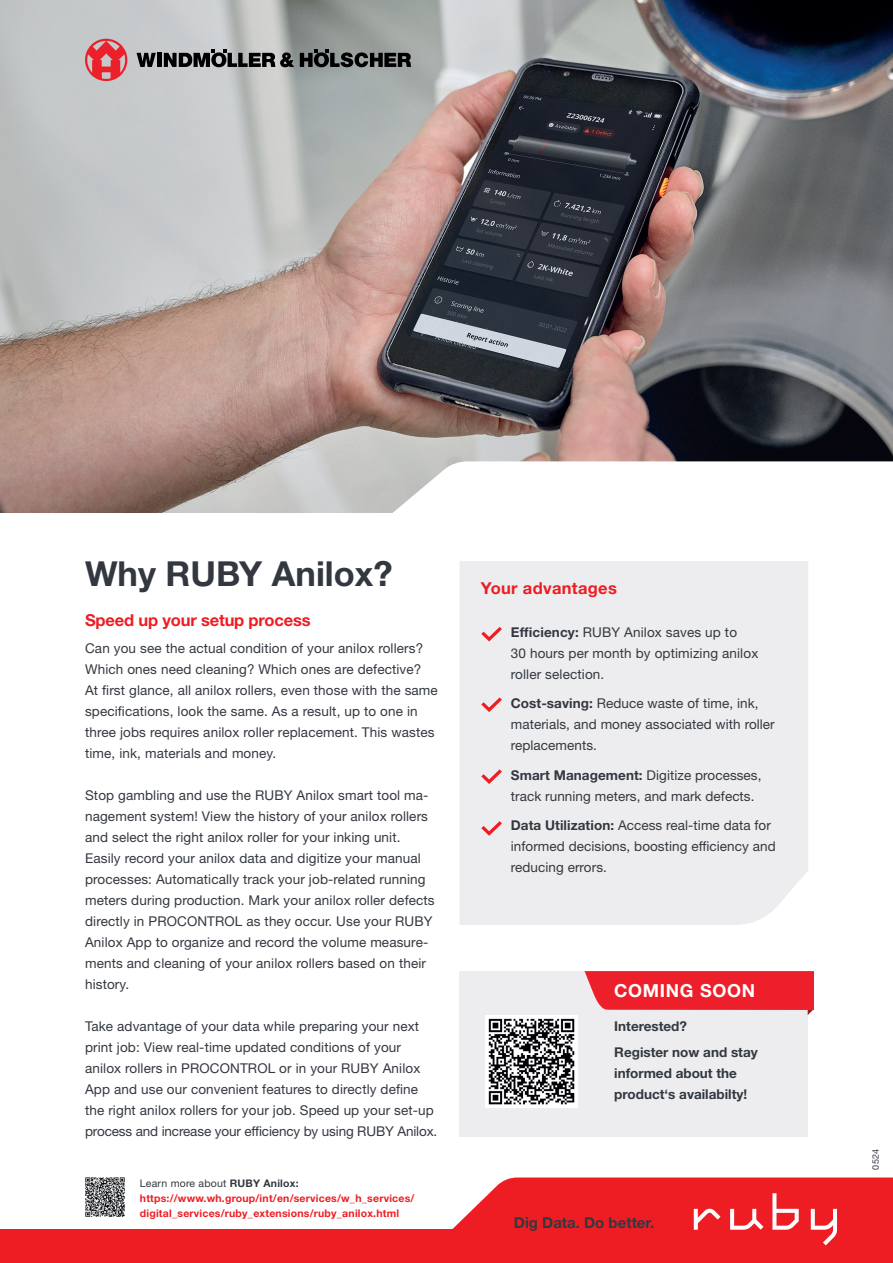
<style>
.page{position:relative;width:893px;height:1263px;background:#fff}
.page>*{position:absolute;margin:0;border:0;box-sizing:border-box;transform-origin:0 0}
.t1{font:700 34.5px "Helvetica Neue LT Std";color:#333840}
.t2{font:700 18px "Helvetica Neue LT Std";letter-spacing:.04em;color:#fff}
.t3{font:700 16.5px "Helvetica Neue LT Std";letter-spacing:-.01em;color:#ee1d23}
.t4{font:700 16.5px "Helvetica Neue LT Std";letter-spacing:.02em;color:#ee1d23}
.t5{font:700 15px "Helvetica Neue LT Std";color:#333840}
.t6{font:13.5px/21px "Helvetica Neue LT Std";letter-spacing:.01em;color:#333840}
.t7{font:700 13.5px/25.2px "Helvetica Neue LT Std";color:#333840}
.t8{font:700 10.5px/15px "Helvetica Neue LT Std";letter-spacing:.02em;color:#ee1d23}
.t9{font:9px "Helvetica Neue LT Std";color:#333840}
.s1{font-weight:400;color:#333840}
.s2{color:#333840}
.s3{font-weight:700}
</style>
<div class="page">
<img style="left:0;top:0;width:893px;height:513px">
<div style="left:0;top:1229px;width:893px;height:34px;background:#ee1d23"></div>
<svg style="left:389px;top:461px;width:504px;height:52px"></svg>
<svg style="left:452px;top:1177px;width:441px;height:68px"></svg>
<img style="left:85px;top:1177px;width:40px;height:40px">
<div style="left:460px;top:561px;width:348px;height:364px;background:#ededef"></div>
<svg style="left:481px;top:627px;width:21px;height:14px"></svg>
<svg style="left:481px;top:697px;width:21px;height:15px"></svg>
<svg style="left:481px;top:769px;width:21px;height:15px"></svg>
<svg style="left:481px;top:821px;width:21px;height:15px"></svg>
<svg style="left:137px;top:53px;width:19px;height:14px"></svg>
<div style="left:157px;top:53px;width:5px;height:14px;background:#000002"></div>
<svg style="left:300px;top:50px;width:111px;height:17px"></svg>
<svg style="left:164px;top:50px;width:130px;height:17px"></svg>
<svg style="left:85px;top:39px;width:42px;height:42px"></svg>
<div style="left:460px;top:971px;width:348px;height:165px;background:#ededef"></div>
<img style="left:485px;top:1016px;width:92px;height:91px">
<svg style="left:585px;top:971px;width:228px;height:44px"></svg>
<h1 class="t1" style="left:85px;top:552px;width:309px">Why RUBY Anilox?</h1>
<p class="t3" style="left:85px;top:610px;width:227px">Speed up your setup process</p>
<p class="t6" style="left:85px;top:637px;width:354px">Can you see the actual condition of your anilox rollers?<br>Which ones need cleaning? Which ones are defective?<br>At first glance, all anilox rollers, even those with the same specifications, look the same. As a result, up to one in three jobs requires anilox roller replacement. This wastes time, ink, materials and money.</p>
<p class="t6" style="left:85px;top:784px;width:351px">Stop gambling and use the RUBY Anilox smart tool ma&shy;nagement system! View the history of your anilox rollers and select the right anilox roller for your inking unit.<br>Easily record your anilox data and digitize your manual processes: Automatically track your job-related running meters during production. Mark your anilox roller defects directly in PROCONTROL as they occur. Use your RUBY Anilox App to organize and record the volume measure&shy;ments and cleaning of your anilox rollers based on their history.</p>
<p class="t6" style="left:85px;top:1015px;width:354px">Take advantage of your data while preparing your next print job: View real-time updated conditions of your anilox rollers in PROCONTROL or in your RUBY Anilox App and use our convenient features to directly define the right anilox rollers for your job. Speed up your set-up process and increase your efficiency by using RUBY Anilox.</p>
<p class="t8" style="left:140px;top:1175px;width:276px"><span class="s1">Learn more about</span> <span class="s2">RUBY Anilox: </span>https://www.wh.group/int/en/services/w_h_services/ digital_services/ruby_extensions/ruby_anilox.html</p>
<p class="t4" style="left:481px;top:578px;width:138px">Your advantages</p>
<p class="t6" style="left:511px;top:621px;width:249px"><span class="s3">Efficiency:</span> RUBY Anilox saves up to<br>30 hours per month by optimizing anilox roller selection.</p>
<p class="t6" style="left:511px;top:692px;width:265px"><span class="s3">Cost-saving:</span> Reduce waste of time, ink, materials, and money associated with roller replacements.</p>
<p class="t6" style="left:511px;top:764px;width:252px"><span class="s3">Smart Management:</span> Digitize processes, track running meters, and mark defects.</p>
<p class="t6" style="left:511px;top:814px;width:266px"><span class="s3">Data Utilization:</span> Access real-time data for informed decisions, boosting efficiency and reducing errors.</p>
<h2 class="t2" style="left:614px;top:979px;width:143px">COMING SOON</h2>
<p class="t7" style="left:614px;top:1014px;width:145px">Interested?<br>Register now and stay</p>
<p class="t7" style="left:614px;top:1062px;width:134px;line-height:21px">informed about the product‘s availabilty!</p>
<p class="t5" style="left:514px;top:1213px;width:142px">Dig Data. Do better.</p>
<p class="t9" style="left:870px;top:1169px;width:22px;rotate:-90deg">0524</p>
</div>
